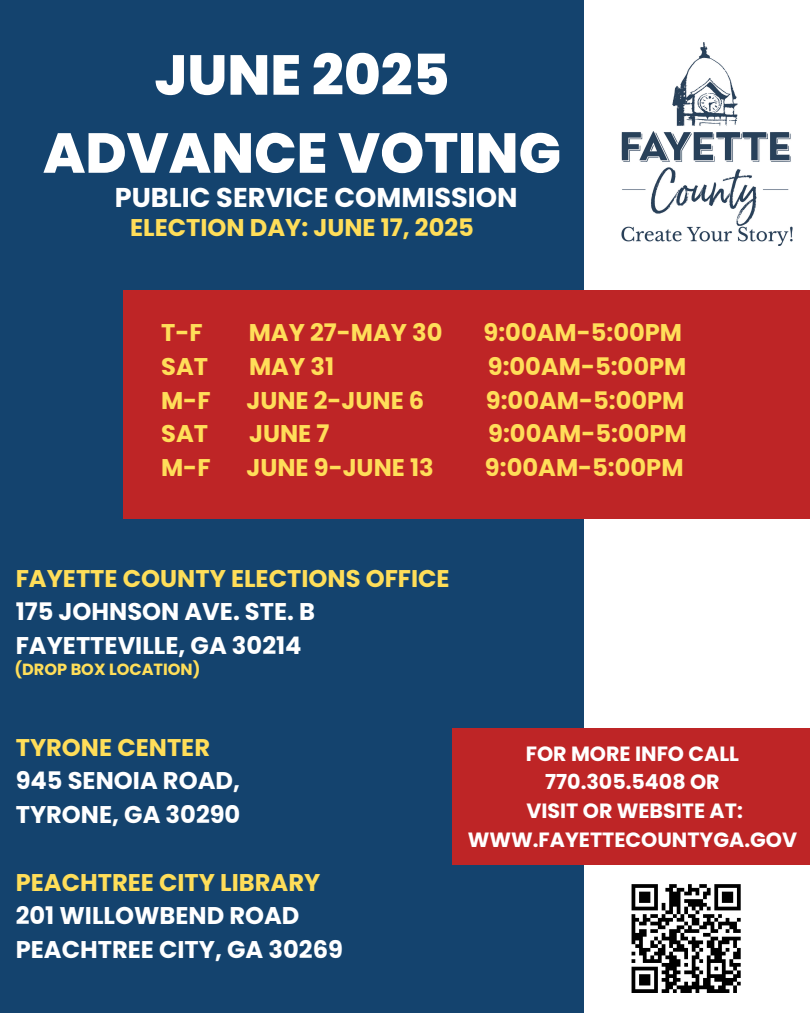
<style>
.page{position:relative;width:810px;height:1013px;background:#fff}
.page>*{position:absolute;margin:0;border:0;box-sizing:border-box;transform-origin:0 0}
.t1{font:800 56.2px/78px "Poppins";color:#fff;text-align:center}
.t2{font:700 27.2px "Poppins";color:#fff}
.t3{font:700 24.2px/33.8px "Poppins";color:#fff}
.t4{font:700 24.2px "Poppins";color:#ffde59}
.t5{font:700 20.6px/28.5px "Poppins";color:#fff;text-align:center}
.t6{font:700 16.2px "Poppins";color:#ffde59}
.s1{color:#ffde59}
</style>
<div class="page">
<div style="left:0;top:0;width:583px;height:1012px;background:#14436e"></div>
<div style="left:123px;top:291px;width:687px;height:228px;background:#be2526"></div>
<img style="left:621px;top:43px;width:172px;height:203px">
<div style="left:452px;top:728px;width:358px;height:136px;background:#be2526"></div>
<img style="left:631px;top:884px;width:110px;height:109px">
<p class="t1" style="left:43px;top:36px;width:520px">JUNE 2025<br>ADVANCE VOTING</p>
<p class="t2" style="left:115px;top:178px;width:404px">PUBLIC SERVICE COMMISSION</p>
<h2 class="t4" style="left:130px;top:211px;width:345px">ELECTION DAY: JUNE 17, 2025</h2>
<h3 class="t4" style="left:161px;top:315px;width:43px">T-F</h3>
<h3 class="t4" style="left:249px;top:315px;width:195px">MAY 27-MAY 30</h3>
<h3 class="t4" style="left:484px;top:315px;width:200px">9:00AM-5:00PM</h3>
<h3 class="t4" style="left:161px;top:349px;width:48px">SAT</h3>
<h3 class="t4" style="left:249px;top:349px;width:87px">MAY 31</h3>
<h3 class="t4" style="left:488px;top:349px;width:200px">9:00AM-5:00PM</h3>
<h3 class="t4" style="left:161px;top:383px;width:51px">M-F</h3>
<h3 class="t4" style="left:246px;top:383px;width:179px">JUNE 2-JUNE 6</h3>
<h3 class="t4" style="left:486px;top:383px;width:200px">9:00AM-5:00PM</h3>
<h3 class="t4" style="left:161px;top:417px;width:48px">SAT</h3>
<h3 class="t4" style="left:249px;top:417px;width:82px">JUNE 7</h3>
<h3 class="t4" style="left:488px;top:417px;width:200px">9:00AM-5:00PM</h3>
<h3 class="t4" style="left:161px;top:450px;width:51px">M-F</h3>
<h3 class="t4" style="left:246px;top:450px;width:189px">JUNE 9-JUNE 13</h3>
<h3 class="t4" style="left:485px;top:450px;width:200px">9:00AM-5:00PM</h3>
<h3 class="t3" style="left:16px;top:561px;width:435px"><span class="s1">FAYETTE COUNTY ELECTIONS OFFICE<br></span>175 JOHNSON AVE. STE. B<br>FAYETTEVILLE, GA 30214</h3>
<p class="t6" style="left:14px;top:658px;width:188px">(DROP BOX LOCATION)</p>
<h3 class="t3" style="left:16px;top:730px;width:226px"><span class="s1">TYRONE CENTER<br></span>945 SENOIA ROAD,<br>TYRONE, GA 30290</h3>
<h3 class="t3" style="left:16px;top:865px;width:329px"><span class="s1">PEACHTREE CITY LIBRARY<br></span>201 WILLOWBEND ROAD<br>PEACHTREE CITY, GA 30269</h3>
<h3 class="t5" style="left:468px;top:739px;width:331px">FOR MORE INFO CALL<br>770.305.5408 OR<br>VISIT OR WEBSITE AT:<br>WWW.FAYETTECOUNTYGA.GOV</h3>
</div>
